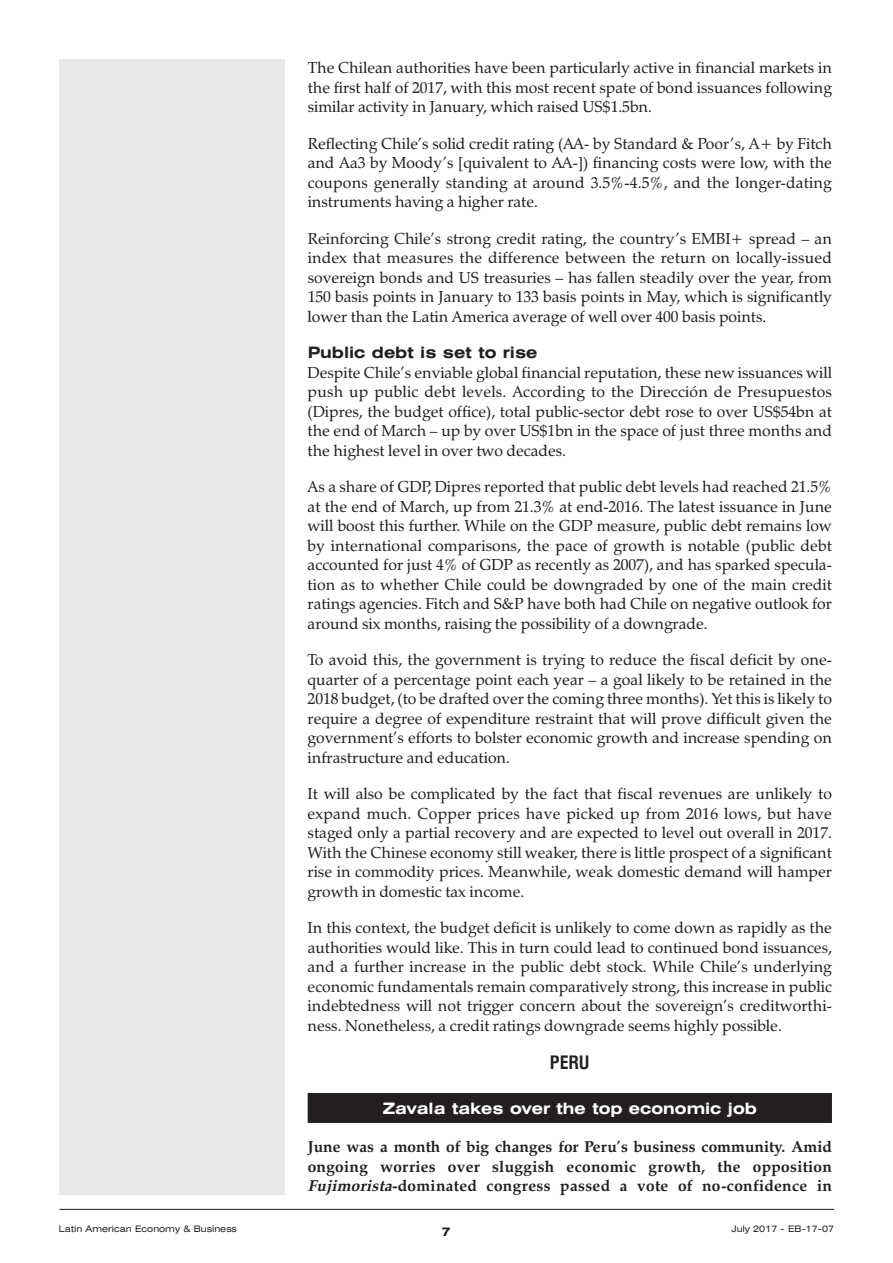
<style>
.page{position:relative;width:893px;height:1263px;background:#fff}
.page>*{position:absolute;margin:0;border:0;box-sizing:border-box;transform-origin:0 0}
.t1{font:700 condensed 18px "Swiss 721 BT";color:#231f20}
.t2{font:15.75px/19.5px "Zapf Calligraphic 801 BT";color:#231f20;text-align:justify}
.t3{font:700 15.75px/19.5px "Zapf Calligraphic 801 BT";letter-spacing:.02em;color:#231f20;text-align:justify}
.t4{font:700 expanded 15.75px "Swiss 721 BT";color:#fff}
.t5{font:700 expanded 15.75px "Swiss 721 BT";color:#231f20}
.t6{font:700 expanded 12px "Swiss 721 BT";color:#231f20}
.t7{font:expanded 9px "Swiss 721 BT";color:#231f20}
.s1{font-style:italic}
</style>
<div class="page">
<div style="left:308px;top:1093px;width:524px;height:30px;background:#231f20"></div>
<div style="left:60px;top:60px;width:225px;height:1135px;background:#e7e8e9"></div>
<hr style="left:60px;top:1209px;width:774px;height:1px;background:#231f20">
<p class="t2" style="left:308px;top:58px;width:526px">The Chilean authorities have been particularly active in financial markets in the first half of 2017, with this most recent spate of bond issuances following similar activity in January, which raised US$1.5bn.</p>
<p class="t2" style="left:308px;top:133px;width:526px">Reflecting Chile’s solid credit rating (AA- by Standard &amp; Poor’s, A+ by Fitch and Aa3 by Moody’s [quivalent to AA-]) financing costs were low, with the coupons generally standing at around 3.5%-4.5%, and the longer-dating instruments having a higher rate.</p>
<p class="t2" style="left:308px;top:228px;width:526px">Reinforcing Chile’s strong credit rating, the country’s EMBI+ spread – an index that measures the difference between the return on locally-issued sovereign bonds and US treasuries – has fallen steadily over the year, from 150 basis points in January to 133 basis points in May, which is significantly lower than the Latin America average of well over 400 basis points.</p>
<p class="t5" style="left:308px;top:343px;width:231px">Public debt is set to rise</p>
<p class="t2" style="left:308px;top:362px;width:526px">Despite Chile’s enviable global financial reputation, these new issuances will push up public debt levels. According to the Dirección de Presupuestos (Dipres, the budget office), total public-sector debt rose to over US$54bn at the end of March – up by over US$1bn in the space of just three months and the highest level in over two decades.</p>
<p class="t2" style="left:308px;top:477px;width:526px">As a share of GDP, Dipres reported that public debt levels had reached 21.5% at the end of March, up from 21.3% at end-2016. The latest issuance in June will boost this further. While on the GDP measure, public debt remains low by international comparisons, the pace of growth is notable (public debt accounted for just 4% of GDP as recently as 2007), and has sparked specula&shy;tion as to whether Chile could be downgraded by one of the main credit ratings agencies. Fitch and S&amp;P have both had Chile on negative outlook for around six months, raising the possibility of a downgrade.</p>
<p class="t2" style="left:308px;top:650px;width:526px">To avoid this, the government is trying to reduce the fiscal deficit by one&shy;quarter of a percentage point each year – a goal likely to be retained in the 2018 budget, (to be drafted over the coming three months). Yet this is likely to require a degree of expenditure restraint that will prove difficult given the government’s efforts to bolster economic growth and increase spending on infrastructure and education.</p>
<p class="t2" style="left:308px;top:784px;width:526px">It will also be complicated by the fact that fiscal revenues are unlikely to expand much. Copper prices have picked up from 2016 lows, but have staged only a partial recovery and are expected to level out overall in 2017.<br>With the Chinese economy still weaker, there is little prospect of a significant rise in commodity prices. Meanwhile, weak domestic demand will hamper growth in domestic tax income.</p>
<p class="t2" style="left:308px;top:918px;width:526px">In this context, the budget deficit is unlikely to come down as rapidly as the authorities would like. This in turn could lead to continued bond issuances, and a further increase in the public debt stock. While Chile’s underlying economic fundamentals remain comparatively strong, this increase in public indebtedness will not trigger concern about the sovereign’s creditworthi&shy;ness. Nonetheless, a credit ratings downgrade seems highly possible.</p>
<p class="t1" style="left:550px;top:1053px;width:41px">PERU</p>
<p class="t4" style="left:383px;top:1099px;width:376px">Zavala takes over the top economic job</p>
<p class="t3" style="left:308px;top:1137px;width:526px">June was a month of big changes for Peru’s business community. Amid ongoing worries over sluggish economic growth, the opposition <span class="s1">Fujimorista</span>-dominated congress passed a vote of no-confidence in</p>
<p class="t7" style="left:59px;top:1224px;width:180px">Latin American Economy &amp; Business</p>
<p class="t6" style="left:442px;top:1225px;width:10px">7</p>
<p class="t7" style="left:732px;top:1224px;width:104px">July 2017 - EB-17-07</p>
</div>
